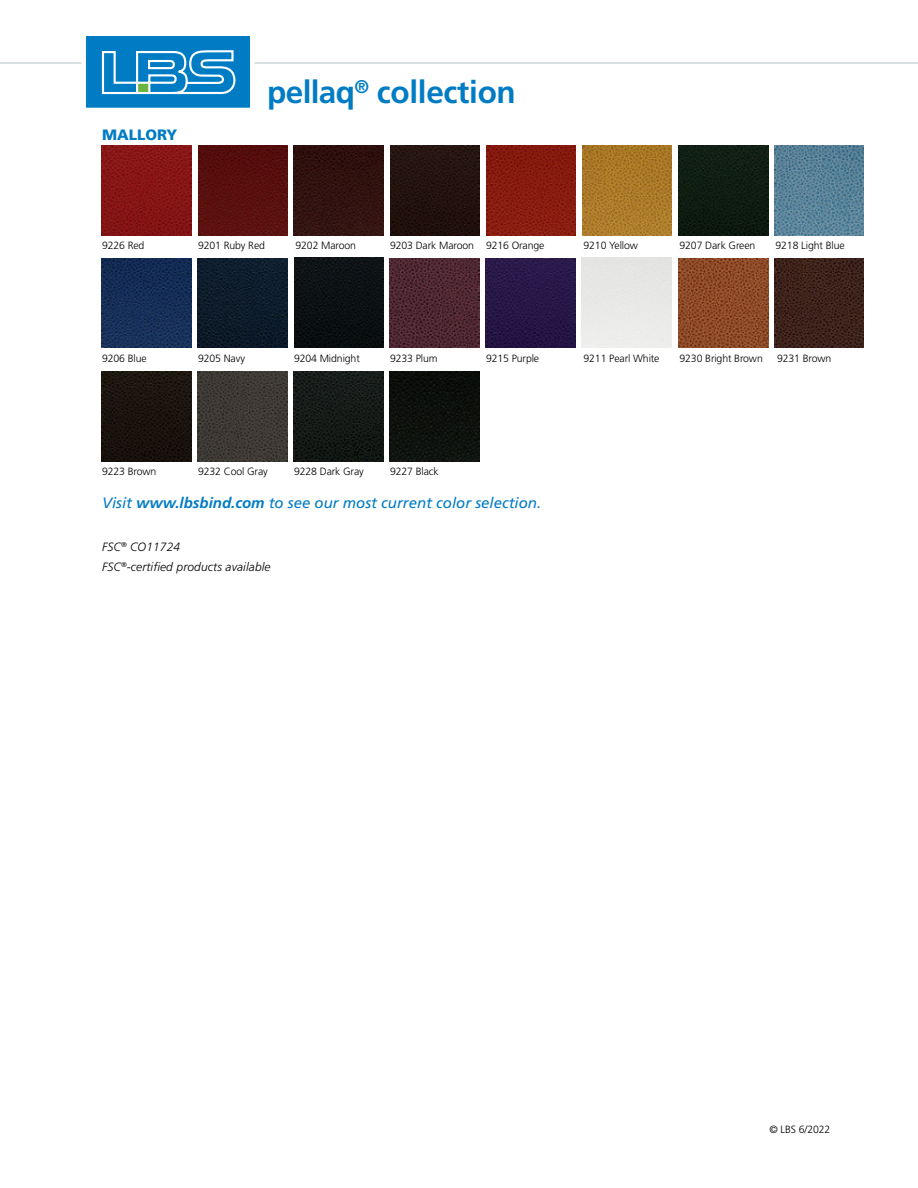
<style>
.page{position:relative;width:918px;height:1188px;background:#fff}
.page>*{position:absolute;margin:0;border:0;box-sizing:border-box;transform-origin:0 0}
.t1{font:700 31.5px "Frutiger LT Std";letter-spacing:-.01em;color:#007cc4}
.t2{font:italic 15px "Frutiger LT Std";color:#007cc4}
.t3{font:900 15px "Frutiger LT Std";color:#007cc4}
.t4{font:italic 300 12px/20.1px "Frutiger LT Std";letter-spacing:.01em;color:#000}
.t5{font:300 10.5px "Frutiger LT Std";letter-spacing:-.01em;color:#000}
.s1{font-weight:700}
</style>
<div class="page">
<hr style="left:0;top:62px;width:918px;height:2px;background:#cfd5d9">
<svg style="left:79px;top:36px;width:178px;height:72px"></svg>
<img style="left:294px;top:371px;width:89px;height:90px">
<img style="left:198px;top:145px;width:90px;height:90px">
<img style="left:774px;top:145px;width:90px;height:90px">
<img style="left:390px;top:258px;width:89px;height:90px">
<img style="left:678px;top:258px;width:90px;height:90px">
<img style="left:198px;top:371px;width:89px;height:90px">
<img style="left:678px;top:145px;width:90px;height:90px">
<img style="left:390px;top:371px;width:89px;height:90px">
<img style="left:102px;top:145px;width:90px;height:90px">
<img style="left:294px;top:145px;width:89px;height:90px">
<img style="left:486px;top:258px;width:90px;height:90px">
<img style="left:390px;top:145px;width:90px;height:90px">
<img style="left:294px;top:258px;width:90px;height:89px">
<img style="left:582px;top:145px;width:90px;height:90px">
<img style="left:774px;top:258px;width:90px;height:90px">
<img style="left:486px;top:145px;width:90px;height:90px">
<img style="left:102px;top:372px;width:89px;height:90px">
<img style="left:198px;top:258px;width:89px;height:90px">
<img style="left:102px;top:258px;width:89px;height:90px">
<h2 class="t3" style="left:102px;top:126px;width:77px">MALLORY</h2>
<h1 class="t1" style="left:267px;top:74px;width:250px">pellaq<sup>®</sup> collection</h1>
<p class="t5" style="left:102px;top:239px;width:44px">9226 Red</p>
<p class="t5" style="left:198px;top:239px;width:69px">9201 Ruby Red</p>
<p class="t5" style="left:296px;top:239px;width:62px">9202 Maroon</p>
<p class="t5" style="left:390px;top:239px;width:156px">9203 Dark Maroon 9216 Orange</p>
<p class="t5" style="left:584px;top:239px;width:56px">9210 Yellow</p>
<p class="t5" style="left:680px;top:239px;width:77px">9207 Dark Green</p>
<p class="t5" style="left:776px;top:239px;width:71px">9218 Light Blue</p>
<p class="t5" style="left:102px;top:352px;width:46px">9206 Blue</p>
<p class="t5" style="left:198px;top:352px;width:49px">9205 Navy</p>
<p class="t5" style="left:294px;top:352px;width:67px">9204 Midnight</p>
<p class="t5" style="left:390px;top:352px;width:49px">9233 Plum</p>
<p class="t5" style="left:486px;top:352px;width:55px">9215 Purple</p>
<p class="t5" style="left:584px;top:352px;width:78px">9211 Pearl White</p>
<p class="t5" style="left:680px;top:352px;width:85px">9230 Bright Brown</p>
<p class="t5" style="left:777px;top:352px;width:56px">9231 Brown</p>
<p class="t5" style="left:102px;top:465px;width:56px">9223 Brown</p>
<p class="t5" style="left:198px;top:465px;width:71px">9232 Cool Gray</p>
<p class="t5" style="left:294px;top:465px;width:71px">9228 Dark Gray</p>
<p class="t5" style="left:390px;top:465px;width:50px">9227 Black</p>
<h2 class="t2" style="left:102px;top:494px;width:441px">Visit <span class="s1">www.lbsbind.com</span> to see our most current color selection.</h2>
<p class="t4" style="left:102px;top:537px;width:170px">FSC<sup>®</sup> CO11724<br>FSC<sup>®</sup>-certified products available</p>
<p class="t5" style="left:769px;top:1124px;width:62px">© LBS 6/2022</p>
</div>
